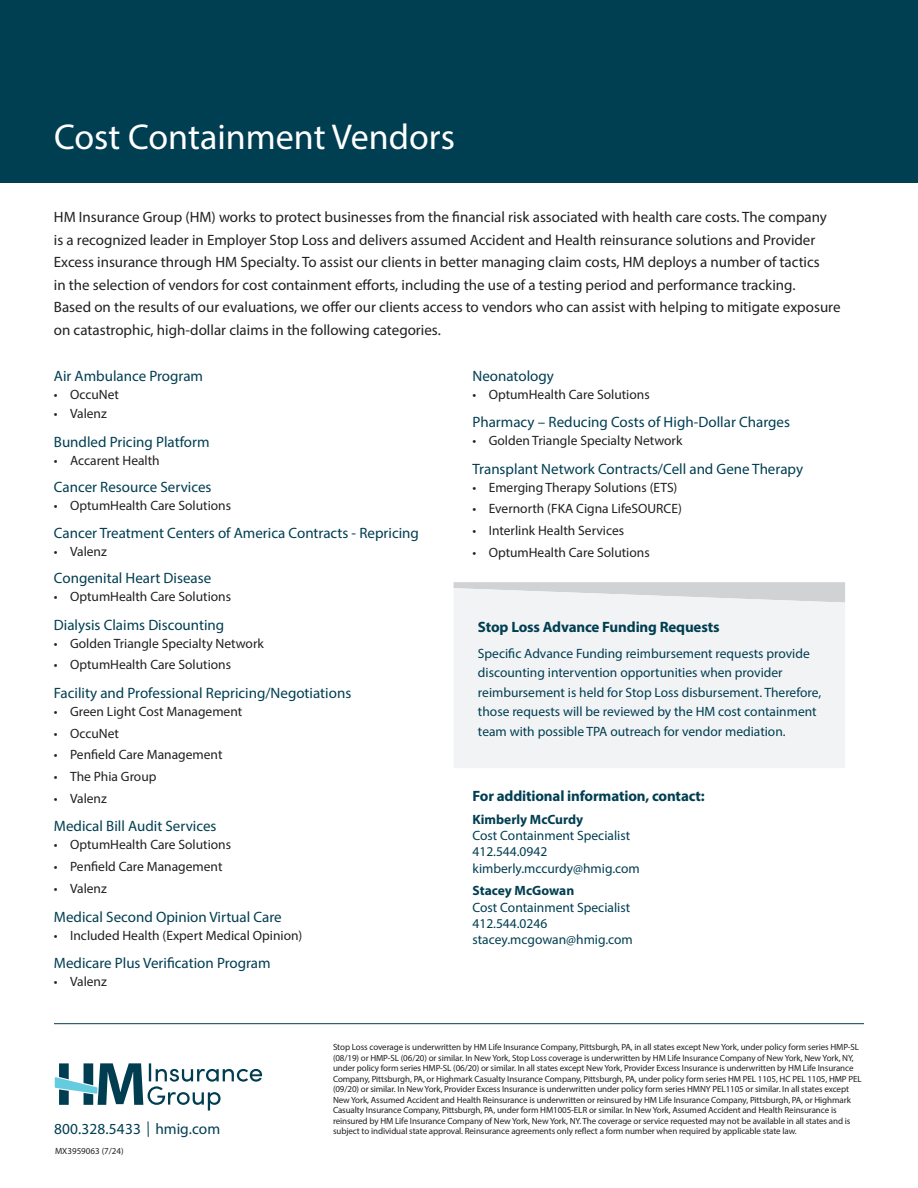
<style>
.page{position:relative;width:918px;height:1188px;background:#fff}
.page>*{position:absolute;margin:0;border:0;box-sizing:border-box;transform-origin:0 0}
.Sheet_Title_Front{font:36px "Myriad Pro";color:#fff}
.Offices_Phone_Numbers{font:15.3px "Myriad Pro";letter-spacing:.01em;color:#003e52}
.Lead_In{font:15px/22.5px "Myriad Pro";color:#231f20}
.Lead_In-2{font:15px "Myriad Pro";color:#003e52}
.Body_Text{font:700 15px "Myriad Pro";letter-spacing:-.01em;color:#003e52}
.Lead_In-3{font:13.5px "Myriad Pro";color:#231f20}
.Lead_In-4{font:13.5px/19.5px "Myriad Pro";color:#003e52}
.Body_Text-2{font:13.5px/16.2px "Myriad Pro";color:#003e52}
.Legal{font:9px/10.5px "Myriad Pro";letter-spacing:-.01em;color:#231f20}
.s1{font-weight:700}
.s2{font-stretch:condensed}
</style>
<div class="page">
<div style="left:454px;top:582px;width:391px;height:6px;background:#d1d2d4"></div>
<div style="left:454px;top:588px;width:391px;height:180px;background:#f2f3f4"></div>
<div style="left:0;top:0;width:918px;height:183px;background:#003e52"></div>
<hr style="left:54px;top:1023px;width:810px;height:1px;background:#003e52">
<svg style="left:55px;top:1063px;width:207px;height:48px"></svg>
<p class="Sheet_Title_Front" style="left:54px;top:115px;width:402px">Cost Containment Vendors</p>
<p class="Lead_In" style="left:54px;top:206px;width:788px">HM Insurance Group (HM) works to protect businesses from the financial risk associated with health care costs. The company<br>is a recognized leader in Employer Stop Loss and delivers assumed Accident and Health reinsurance solutions and Provider Excess insurance through HM Specialty. To assist our clients in better managing claim costs, HM deploys a number of tactics<br>in the selection of vendors for cost containment efforts, including the use of a testing period and performance tracking.<br>Based on the results of our evaluations, we offer our clients access to vendors who can assist with helping to mitigate exposure on catastrophic, high-dollar claims in the following categories.</p>
<p class="Lead_In-2" style="left:54px;top:366px;width:151px">Air Ambulance Program</p>
<p class="Lead_In-3" style="left:54px;top:386px;width:67px">• OccuNet</p>
<p class="Lead_In-3" style="left:54px;top:406px;width:55px">• Valenz</p>
<p class="Lead_In-2" style="left:54px;top:433px;width:157px">Bundled Pricing Platform</p>
<p class="Lead_In-3" style="left:54px;top:452px;width:107px">• Accarent Health</p>
<p class="Lead_In-2" style="left:54px;top:477px;width:159px">Cancer Resource Services</p>
<p class="Lead_In-3" style="left:54px;top:497px;width:179px">• OptumHealth Care Solutions</p>
<p class="Lead_In-2" style="left:54px;top:524px;width:367px">Cancer Treatment Centers of America Contracts - Repricing</p>
<p class="Lead_In-3" style="left:54px;top:543px;width:55px">• Valenz</p>
<p class="Lead_In-2" style="left:54px;top:569px;width:159px">Congenital Heart Disease</p>
<p class="Lead_In-3" style="left:54px;top:588px;width:179px">• OptumHealth Care Solutions</p>
<p class="Lead_In-2" style="left:54px;top:615px;width:172px">Dialysis Claims Discounting</p>
<p class="Lead_In-3" style="left:54px;top:635px;width:211px">• Golden Triangle Specialty Network</p>
<p class="Lead_In-3" style="left:54px;top:656px;width:179px">• OptumHealth Care Solutions</p>
<p class="Lead_In-2" style="left:54px;top:684px;width:299px">Facility and Professional Repricing/Negotiations</p>
<p class="Lead_In-3" style="left:54px;top:703px;width:190px">• Green Light Cost Management</p>
<p class="Lead_In-3" style="left:54px;top:725px;width:67px">• OccuNet</p>
<p class="Lead_In-3" style="left:54px;top:747px;width:170px">• Penfield Care Management</p>
<p class="Lead_In-3" style="left:54px;top:768px;width:104px">• The Phia Group</p>
<p class="Lead_In-3" style="left:54px;top:790px;width:55px">• Valenz</p>
<p class="Lead_In-2" style="left:54px;top:817px;width:164px">Medical Bill Audit Services</p>
<p class="Lead_In-3" style="left:54px;top:837px;width:179px">• OptumHealth Care Solutions</p>
<p class="Lead_In-3" style="left:54px;top:858px;width:170px">• Penfield Care Management</p>
<p class="Lead_In-3" style="left:54px;top:880px;width:55px">• Valenz</p>
<p class="Lead_In-2" style="left:54px;top:907px;width:229px">Medical Second Opinion Virtual Care</p>
<p class="Lead_In-3" style="left:54px;top:927px;width:250px">• Included Health (Expert Medical Opinion)</p>
<p class="Lead_In-2" style="left:54px;top:954px;width:218px">Medicare Plus Verification Program</p>
<p class="Lead_In-3" style="left:54px;top:973px;width:55px">• Valenz</p>
<p class="Lead_In-2" style="left:472px;top:366px;width:83px">Neonatology</p>
<p class="Lead_In-3" style="left:472px;top:386px;width:179px">• OptumHealth Care Solutions</p>
<p class="Lead_In-2" style="left:472px;top:413px;width:319px">Pharmacy – Reducing Costs of High-Dollar Charges</p>
<p class="Lead_In-3" style="left:472px;top:432px;width:211px">• Golden Triangle Specialty Network</p>
<p class="Lead_In-2" style="left:472px;top:459px;width:332px">Transplant Network Contracts/Cell and Gene Therapy</p>
<p class="Lead_In-3" style="left:472px;top:479px;width:206px">• Emerging Therapy Solutions (ETS)</p>
<p class="Lead_In-3" style="left:472px;top:501px;width:211px">• Evernorth (FKA Cigna LifeSOURCE)</p>
<p class="Lead_In-3" style="left:472px;top:522px;width:153px">• Interlink Health Services</p>
<p class="Lead_In-3" style="left:472px;top:544px;width:179px">• OptumHealth Care Solutions</p>
<p class="Body_Text" style="left:478px;top:618px;width:243px">Stop Loss Advance Funding Requests</p>
<p class="Lead_In-4" style="left:478px;top:643px;width:345px">Specific Advance Funding reimbursement requests provide discounting intervention opportunities when provider reimbursement is held for Stop Loss disbursement. Therefore,</p>
<p class="Lead_In-4" style="left:478px;top:702px;width:340px">those requests will be reviewed by the HM cost containment team with possible TPA outreach for vendor mediation.</p>
<p class="Body_Text" style="left:472px;top:786px;width:234px">For additional information, contact:</p>
<p class="Lead_In-4" style="left:472px;top:811px;width:159px;line-height:16.2px"><span class="s1">Kimberly McCurdy<br></span>Cost Containment Specialist</p>
<p class="Lead_In-4" style="left:472px;top:844px;width:169px;line-height:16.2px">412.544.0942 kimberly.mccurdy@hmig.com</p>
<p class="Body_Text-2" style="left:472px;top:883px;width:159px"><span class="s1">Stacey McGowan<br></span>Cost Containment Specialist</p>
<p class="Lead_In-4" style="left:472px;top:913px;width:76px">412.544.0246</p>
<p class="Lead_In-4" style="left:472px;top:930px;width:162px">stacey.mcgowan@hmig.com</p>
<p class="Legal" style="left:333px;top:1042px;width:530px">Stop Loss coverage is underwritten by HM Life Insurance Company, Pittsburgh, PA, in all states except New York, under policy form series HMP-SL (08/19) or HMP-SL (06/20) or similar. In New York, Stop Loss coverage is underwritten by HM Life Insurance Company of New York, New York, NY, under policy form series HMP-SL (06/20) or similar. In all states except New York, Provider Excess Insurance is underwritten by HM Life Insurance Company, Pittsburgh, PA, or Highmark Casualty Insurance Company, Pittsburgh, PA, under policy form series HM PEL 1105, HC PEL 1105, HMP PEL (09/20) or similar. In New York, Provider Excess Insurance is underwritten under policy form series HMNY PEL1105 or similar. In all states except New York, Assumed Accident and Health Reinsurance is underwritten or reinsured by HM Life Insurance Company, Pittsburgh, PA, or Highmark Casualty Insurance Company, Pittsburgh, PA, under form HM1005-ELR or similar. In New York, Assumed Accident and Health Reinsurance is reinsured by HM Life Insurance Company of New York, New York, NY. The coverage or service requested may not be available in all states and is</p>
<p class="Offices_Phone_Numbers" style="left:54px;top:1119px;width:168px">800.328.5433 <span class="s2">|</span> hmig.com</p>
<p class="Legal" style="left:333px;top:1126px;width:465px">subject to individual state approval. Reinsurance agreements only reflect a form number when required by applicable state law.</p>
<p class="Legal" style="left:55px;top:1145px;width:70px">MX3959063 (7/24)</p>
</div>
